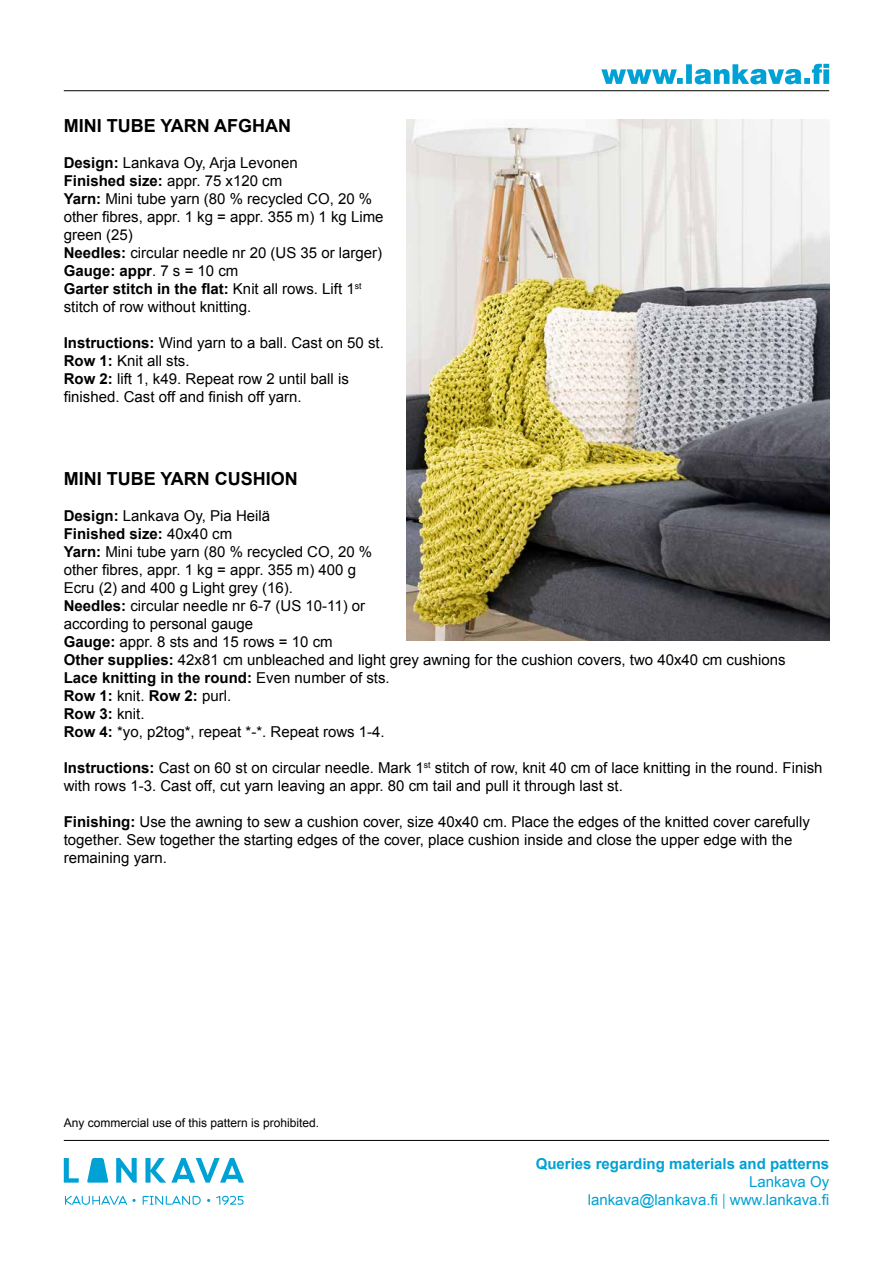
<style>
.page{position:relative;width:893px;height:1263px;background:#fff}
.page>*{position:absolute;margin:0;border:0;box-sizing:border-box;transform-origin:0 0}
.t1{font:700 18px "Arial";color:#000}
.t2{font:15px/18px "Arial";color:#000}
.t3{font:15px/18px "Arial";color:#00a1d4;text-align:right}
.t4{font:700 15px "Arial";color:#00a1d4}
.t5{font:12px "Arial";color:#000}
.s1{font-weight:700}
.s2{font-family:"Source Sans Pro"}
</style>
<div class="page">
<svg style="left:64px;top:1158px;width:15px;height:24px"></svg>
<svg style="left:87px;top:1158px;width:21px;height:24px"></svg>
<svg style="left:116px;top:1158px;width:21px;height:24px"></svg>
<svg style="left:145px;top:1158px;width:99px;height:24px"></svg>
<svg style="left:65px;top:1196px;width:71px;height:9px"></svg>
<svg style="left:143px;top:1196px;width:58px;height:9px"></svg>
<svg style="left:216px;top:1196px;width:28px;height:9px"></svg>
<hr style="left:64px;top:90px;width:765px;height:1px;background:#000">
<hr style="left:64px;top:1140px;width:765px;height:1px;background:#000">
<svg style="left:601px;top:64px;width:228px;height:20px"></svg>
<img style="left:407px;top:119px;width:422px;height:521px">
<p class="t1" style="left:64px;top:114px;width:229px">MINI TUBE YARN AFGHAN</p>
<p class="t2" style="left:64px;top:154px;width:321px"><span class="s1">Design:</span> Lankava Oy, Arja Levonen<br><span class="s1">Finished size:</span> appr. 75 x120 cm<br><span class="s1">Yarn:</span> Mini tube yarn (80 % recycled CO, 20 % other fibres, appr. 1 kg = appr. 355 m) 1 kg Lime green (25)<br><span class="s1">Needles:</span> circular needle nr 20 (US 35 or larger)<br><span class="s1">Gauge: appr</span>. 7 s = 10 cm<br><span class="s1">Garter stitch in the flat:</span> Knit all rows. Lift 1<sup>st </sup>stitch of row without knitting.</p>
<p class="t2" style="left:64px;top:334px;width:322px"><span class="s1">Instructions:</span> Wind yarn to a ball. Cast on 50 st.<br><span class="s1">Row 1:</span> Knit all sts.<br><span class="s1">Row 2:</span> lift 1, k49. Repeat row 2 until ball is finished. Cast off and finish off yarn.</p>
<p class="t1" style="left:64px;top:467px;width:236px">MINI TUBE YARN CUSHION</p>
<p class="t2" style="left:64px;top:507px;width:723px"><span class="s1">Design:</span> Lankava Oy, Pia Heilä<br><span class="s1">Finished size:</span> 40x40 cm<br><span class="s1">Yarn:</span> Mini tube yarn (80 % recycled CO, 20 %<br>other fibres, appr. 1 kg = appr. 355 m) 400 g<br>Ecru (2) and 400 g Light grey (16).<br><span class="s1">Needles:</span> circular needle nr 6-7 (US 10-11) or<br>according to personal gauge<br><span class="s1">Gauge:</span> appr. 8 sts and 15 rows = 10 cm<br><span class="s1">Other supplies:</span> 42x81 cm unbleached and light grey awning for the cushion covers, two 40x40 cm cushions <span class="s1">Lace knitting in the round:</span> Even number of sts.<br><span class="s1">Row 1:</span> knit. <span class="s1">Row 2:</span> purl.<br><span class="s1">Row 3:</span> knit.<br><span class="s1">Row 4:</span> *yo, p2tog*, repeat *-*. Repeat rows 1-4.</p>
<p class="t2" style="left:64px;top:759px;width:760px"><span class="s1">Instructions:</span> Cast on 60 st on circular needle. Mark 1<sup>st</sup> stitch of row, knit 40 cm of lace knitting in the round. Finish with rows 1-3. Cast off, cut yarn leaving an appr. 80 cm tail and pull it through last st.</p>
<p class="t2" style="left:64px;top:813px;width:748px"><span class="s1">Finishing:</span> Use the awning to sew a cushion cover, size 40x40 cm. Place the edges of the knitted cover carefully together. Sew together the starting edges of the cover, place cushion inside and close the upper edge with the remaining yarn.</p>
<p class="t5" style="left:64px;top:1115px;width:257px">Any commercial use of this pattern is prohibited.</p>
<p class="t4" style="left:536px;top:1153px;width:295px">Queries regarding materials and patterns</p>
<p class="t3" style="left:588px;top:1173px;width:243px">Lankava Oy<br>lankava@lankava.fi <span class="s2">|</span> www.lankava.fi</p>
</div>
